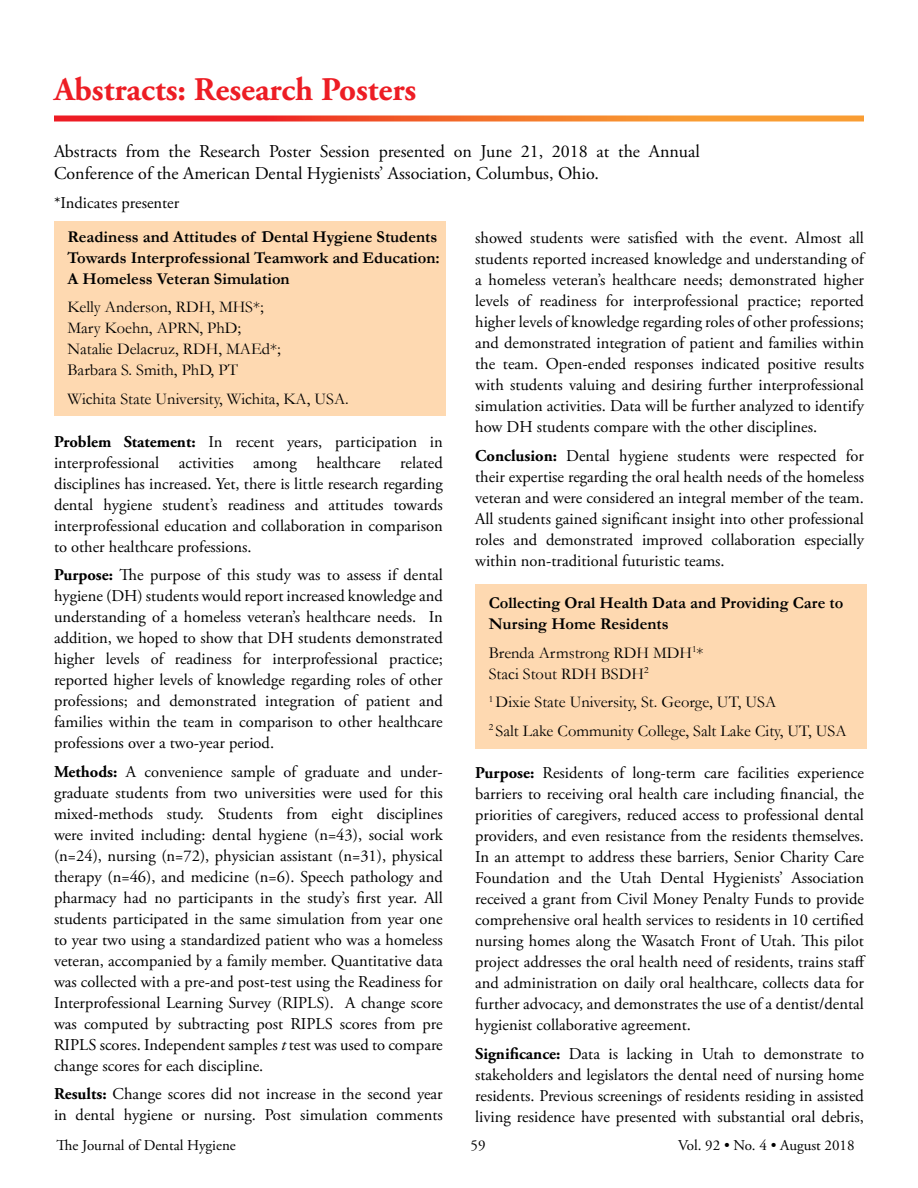
<style>
.page{position:relative;width:918px;height:1188px;background:#fff}
.page>*{position:absolute;margin:0;border:0;box-sizing:border-box;transform-origin:0 0}
.t1{font:700 33px "Adobe Garamond Pro";color:#ed1d24}
.t2{font:18px/22.5px "Adobe Garamond Pro";color:#000}
.t3{font:16.5px/21px "Adobe Garamond Pro";color:#000;text-align:justify}
.t4{font:16.5px/21px "Garamond";color:#000}
.t5{font:700 16.5px/21px "Garamond";color:#000}
.t6{font:15px "Adobe Garamond Pro";color:#000}
.s1{font-weight:700}
.s2{font-style:italic}
</style>
<div class="page">
<div style="left:54px;top:222px;width:392px;height:194px;background:#fed9b1"></div>
<div style="left:475px;top:584px;width:392px;height:165px;background:#fed9b1"></div>
<svg style="left:54px;top:116px;width:810px;height:6px;background:#f36d3c"></svg>
<h1 class="t1" style="left:54px;top:70px;width:364px">Abstracts: Research Posters</h1>
<p class="t2" style="left:54px;top:140px;width:647px">Abstracts from the Research Poster Session presented on June 21, 2018 at the Annual<br>Conference of the American Dental Hygienists’ Association, Columbus, Ohio.</p>
<p class="t3" style="left:54px;top:192px;width:127px">*Indicates presenter</p>
<p class="t5" style="left:68px;top:226px;width:374px">Readiness and Attitudes of Dental Hygiene Students<br>Towards Interprofessional Teamwork and Education:<br>A Homeless Veteran Simulation</p>
<p class="t4" style="left:68px;top:296px;width:215px">Kelly Anderson, RDH, MHS*;<br>Mary Koehn, APRN, PhD;<br>Natalie Delacruz, RDH, MAEd*;<br>Barbara S. Smith, PhD, PT</p>
<p class="t4" style="left:68px;top:388px;width:283px">Wichita State University, Wichita, KA, USA.</p>
<p class="t3" style="left:54px;top:431px;width:390px"><span class="s1">Problem Statement:</span> In recent years, participation in interprofessional activities among healthcare related disciplines has increased. Yet, there is little research regarding dental hygiene student’s readiness and attitudes towards interprofessional education and collaboration in comparison to other healthcare professions.</p>
<p class="t3" style="left:54px;top:565px;width:390px"><span class="s1">Purpose:</span> The purpose of this study was to assess if dental hygiene (DH) students would report increased knowledge and understanding of a homeless veteran’s healthcare needs. In addition, we hoped to show that DH students demonstrated higher levels of readiness for interprofessional practice; reported higher levels of knowledge regarding roles of other professions; and demonstrated integration of patient and families within the team in comparison to other healthcare professions over a two-year period.</p>
<p class="t3" style="left:54px;top:762px;width:390px"><span class="s1">Methods:</span> A convenience sample of graduate and under&shy;graduate students from two universities were used for this mixed-methods study. Students from eight disciplines were invited including: dental hygiene (n=43), social work (n=24), nursing (n=72), physician assistant (n=31), physical therapy (n=46), and medicine (n=6). Speech pathology and pharmacy had no participants in the study’s first year. All students participated in the same simulation from year one to year two using a standardized patient who was a homeless veteran, accompanied by a family member. Quantitative data was collected with a pre-and post-test using the Readiness for Interprofessional Learning Survey (RIPLS). A change score was computed by subtracting post RIPLS scores from pre RIPLS scores. Independent samples <span class="s2">t</span> test was used to compare change scores for each discipline.</p>
<p class="t3" style="left:54px;top:1084px;width:390px"><span class="s1">Results:</span> Change scores did not increase in the second year in dental hygiene or nursing. Post simulation comments</p>
<p class="t3" style="left:475px;top:228px;width:390px">showed students were satisfied with the event. Almost all students reported increased knowledge and understanding of a homeless veteran’s healthcare needs; demonstrated higher levels of readiness for interprofessional practice; reported higher levels of knowledge regarding roles of other professions; and demonstrated integration of patient and families within the team. Open-ended responses indicated positive results with students valuing and desiring further interprofessional simulation activities. Data will be further analyzed to identify how DH students compare with the other disciplines.</p>
<p class="t3" style="left:475px;top:446px;width:390px"><span class="s1">Conclusion:</span> Dental hygiene students were respected for their expertise regarding the oral health needs of the homeless veteran and were considered an integral member of the team.<br>All students gained significant insight into other professional roles and demonstrated improved collaboration especially within non-traditional futuristic teams.</p>
<p class="t5" style="left:489px;top:592px;width:356px">Collecting Oral Health Data and Providing Care to<br>Nursing Home Residents</p>
<p class="t4" style="left:489px;top:642px;width:216px">Brenda Armstrong RDH MDH<sup>1</sup>*<br>Staci Stout RDH BSDH<sup>2</sup></p>
<p class="t4" style="left:489px;top:688px;width:359px;line-height:28.5px"><sup>1</sup> Dixie State University, St. George, UT, USA<br><sup>2</sup> Salt Lake Community College, Salt Lake City, UT, USA</p>
<p class="t3" style="left:475px;top:763px;width:392px"><span class="s1">Purpose:</span> Residents of long-term care facilities experience barriers to receiving oral health care including financial, the priorities of caregivers, reduced access to professional dental providers, and even resistance from the residents themselves.<br>In an attempt to address these barriers, Senior Charity Care Foundation and the Utah Dental Hygienists’ Association received a grant from Civil Money Penalty Funds to provide comprehensive oral health services to residents in 10 certified nursing homes along the Wasatch Front of Utah. This pilot project addresses the oral health need of residents, trains staff and administration on daily oral healthcare, collects data for further advocacy, and demonstrates the use of a dentist/dental hygienist collaborative agreement.</p>
<p class="t3" style="left:475px;top:1044px;width:390px"><span class="s1">Significance:</span> Data is lacking in Utah to demonstrate to stakeholders and legislators the dental need of nursing home residents. Previous screenings of residents residing in assisted living residence have presented with substantial oral debris,</p>
<p class="t6" style="left:57px;top:1137px;width:181px">The Journal of Dental Hygiene</p>
<p class="t6" style="left:471px;top:1137px;width:16px">59</p>
<p class="t6" style="left:678px;top:1137px;width:178px">Vol. 92 • No. 4 • August 2018</p>
</div>
